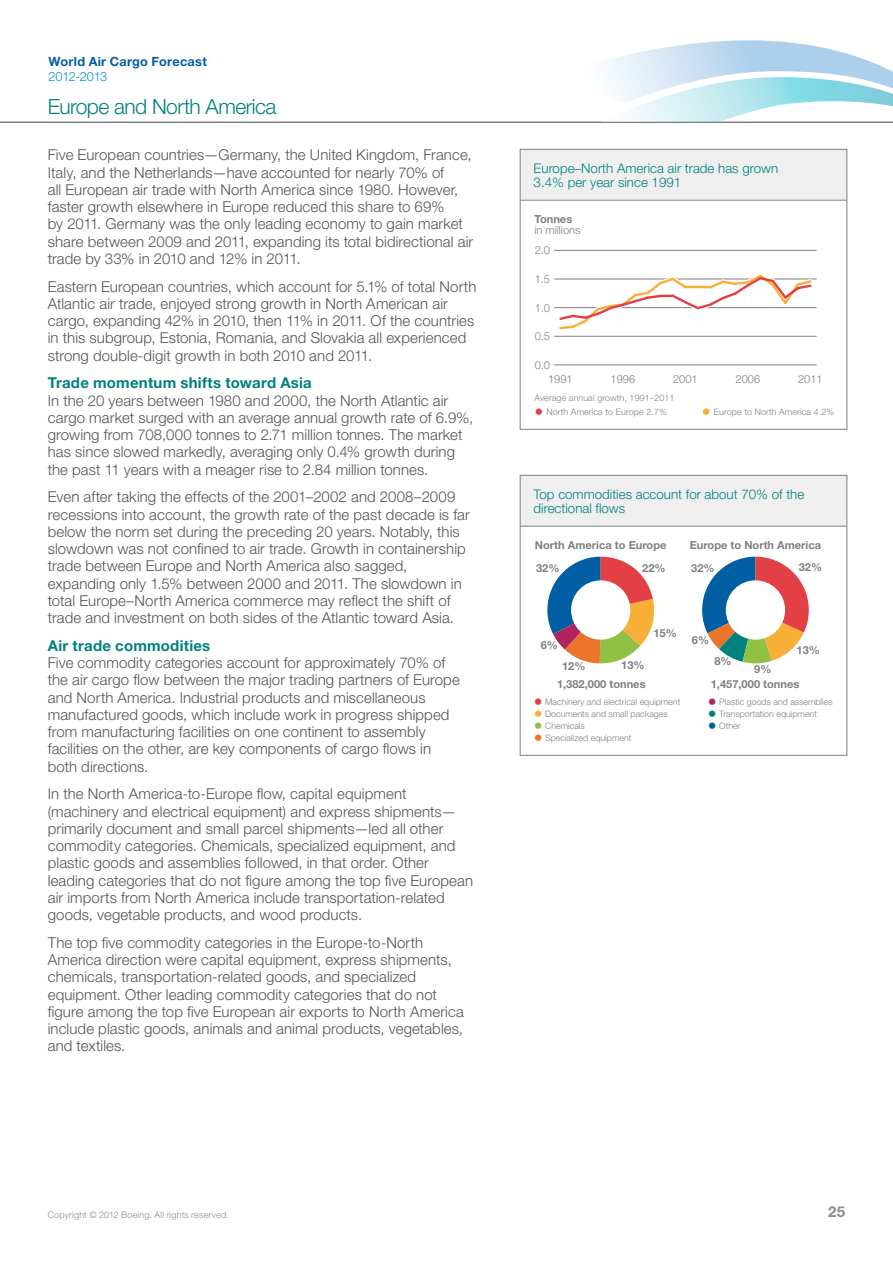
<style>
.page{position:relative;width:893px;height:1263px;background:#fff}
.page>*{position:absolute;margin:0;border:0;box-sizing:border-box;transform-origin:0 0}
.t1{font:300 21px "Helvetica Neue LT Std";letter-spacing:-.025em;color:#00817b}
.t2{font:300 15px/17.2px "Helvetica Neue LT Std";letter-spacing:.005em;color:#545455}
.t3{font:700 15px "Helvetica Neue LT Std";letter-spacing:.015em;color:#00817b}
.t4{font:700 15px "Helvetica Neue LT Std";color:#8d8c8f}
.t5{font:300 13.35px/14px "Helvetica Neue LT Std";color:#00817b}
.t6{font:700 12.75px "Helvetica Neue LT Std";letter-spacing:.02em;color:#005ea2}
.t7{font:300 12.75px "Helvetica Neue LT Std";letter-spacing:-.025em;color:#0095d2}
.t8{font:700 11.1px "Helvetica Neue LT Std";color:#807f83}
.t9{font:300 11.1px "Helvetica Neue LT Std";color:#807f83}
.t10{font:300 9px "Helvetica Neue LT Std";letter-spacing:.025em;color:#8d8c8f}
.t11{font:300 8.85px "Helvetica Neue LT Std";color:#807f83}
.s1{font-size:17.7px;color:#e24045}
.s2{font-size:17.7px;color:#f7af38}
.s3{font-size:17.7px;color:#90c044}
.s4{font-size:17.7px;color:#ea7429}
.s5{font-size:17.7px;color:#b02361}
.s6{font-size:17.7px;color:#00817b}
.s7{font-size:17.7px;color:#005ea2}
</style>
<div class="page">
<hr style="left:0;top:122px;width:893px;height:1px;background:#807f83">
<svg style="left:552px;top:40px;width:341px;height:82px"></svg>
<svg style="left:702px;top:557px;width:107px;height:107px"></svg>
<svg style="left:547px;top:557px;width:108px;height:107px"></svg>
<div style="left:520px;top:475px;width:327px;height:51px;background:#efefef"></div>
<hr style="left:520px;top:526px;width:327px;height:1px;background:#807f83">
<div style="left:520px;top:475px;width:327px;height:281px;border:1px solid #807f83"></div>
<div style="left:726px;top:580px;width:59px;height:60px;background:#fff;border-radius:50%"></div>
<div style="left:571px;top:580px;width:59px;height:60px;background:#fff;border-radius:50%"></div>
<hr style="left:554px;top:364px;width:263px;height:1px;background:#807f83">
<hr style="left:554px;top:336px;width:263px;height:1px;background:#807f83">
<hr style="left:554px;top:307px;width:263px;height:1px;background:#807f83">
<hr style="left:554px;top:279px;width:263px;height:1px;background:#807f83">
<hr style="left:554px;top:250px;width:263px;height:1px;background:#807f83">
<div style="left:520px;top:149px;width:327px;height:51px;background:#efefef"></div>
<hr style="left:520px;top:200px;width:327px;height:1px;background:#807f83">
<div style="left:520px;top:149px;width:327px;height:281px;border:1px solid #807f83"></div>
<svg style="left:555px;top:274px;width:261px;height:56px"></svg>
<p class="t6" style="left:49px;top:53px;width:160px">World Air Cargo Forecast</p>
<p class="t7" style="left:49px;top:68px;width:60px">2012-2013</p>
<h1 class="t1" style="left:48px;top:94px;width:230px">Europe and North America</h1>
<p class="t2" style="left:48px;top:146px;width:427px">Five European countries—Germany, the United Kingdom, France, Italy, and the Netherlands—have accounted for nearly 70% of<br>all European air trade with North America since 1980. However, faster growth elsewhere in Europe reduced this share to 69%<br>by 2011. Germany was the only leading economy to gain market share between 2009 and 2011, expanding its total bidirectional air trade by 33% in 2010 and 12% in 2011.</p>
<p class="t2" style="left:48px;top:277px;width:430px">Eastern European countries, which account for 5.1% of total North Atlantic air trade, enjoyed strong growth in North American air cargo, expanding 42% in 2010, then 11% in 2011. Of the countries in this subgroup, Estonia, Romania, and Slovakia all experienced strong double-digit growth in both 2010 and 2011.</p>
<p class="t3" style="left:48px;top:374px;width:266px">Trade momentum shifts toward Asia</p>
<p class="t2" style="left:48px;top:391px;width:427px">In the 20 years between 1980 and 2000, the North Atlantic air cargo market surged with an average annual growth rate of 6.9%, growing from 708,000 tonnes to 2.71 million tonnes. The market has since slowed markedly, averaging only 0.4% growth during the past 11 years with a meager rise to 2.84 million tonnes.</p>
<p class="t2" style="left:48px;top:488px;width:424px">Even after taking the effects of the 2001–2002 and 2008–2009 recessions into account, the growth rate of the past decade is far below the norm set during the preceding 20 years. Notably, this slowdown was not confined to air trade. Growth in containership trade between Europe and North America also sagged, expanding only 1.5% between 2000 and 2011. The slowdown in total Europe–North America commerce may reflect the shift of trade and investment on both sides of the Atlantic toward Asia.</p>
<p class="t3" style="left:48px;top:636px;width:164px">Air trade commodities</p>
<p class="t2" style="left:48px;top:654px;width:414px">Five commodity categories account for approximately 70% of the air cargo flow between the major trading partners of Europe and North America. Industrial products and miscellaneous manufactured goods, which include work in progress shipped from manufacturing facilities on one continent to assembly facilities on the other, are key components of cargo flows in both directions.</p>
<p class="t2" style="left:48px;top:785px;width:427px">In the North America-to-Europe flow, capital equipment (machinery and electrical equipment) and express shipments— primarily document and small parcel shipments—led all other commodity categories. Chemicals, specialized equipment, and plastic goods and assemblies followed, in that order. Other leading categories that do not figure among the top five European air imports from North America include transportation-related goods, vegetable products, and wood products.</p>
<p class="t2" style="left:48px;top:934px;width:417px">The top five commodity categories in the Europe-to-North America direction were capital equipment, express shipments, chemicals, transportation-related goods, and specialized equipment. Other leading commodity categories that do not figure among the top five European air exports to North America include plastic goods, animals and animal products, vegetables, and textiles.</p>
<p class="t5" style="left:534px;top:161px;width:246px">Europe–North America air trade has grown<br>3.4% per year since 1991</p>
<p class="t8" style="left:534px;top:212px;width:39px">Tonnes</p>
<p class="t9" style="left:534px;top:223px;width:48px">in millions</p>
<p class="t9" style="left:535px;top:244px;width:17px">2.0</p>
<p class="t9" style="left:535px;top:272px;width:17px">1.5</p>
<p class="t9" style="left:535px;top:301px;width:17px">1.0</p>
<p class="t9" style="left:535px;top:330px;width:17px">0.5</p>
<p class="t9" style="left:535px;top:358px;width:17px">0.0</p>
<p class="t9" style="left:548px;top:372px;width:26px">1991</p>
<p class="t9" style="left:611px;top:372px;width:26px">1996</p>
<p class="t9" style="left:673px;top:372px;width:26px">2001</p>
<p class="t9" style="left:735px;top:372px;width:26px">2006</p>
<p class="t9" style="left:798px;top:372px;width:26px">2011</p>
<p class="t11" style="left:534px;top:392px;width:141px">Average annual growth, 1991–2011</p>
<p class="t11" style="left:534px;top:406px;width:134px"><span class="s1">•</span> North America to Europe 2.7%</p>
<p class="t11" style="left:702px;top:406px;width:134px"><span class="s2">•</span> Europe to North America 4.2%</p>
<p class="t5" style="left:534px;top:487px;width:272px">Top commodities account for about 70% of the directional flows</p>
<p class="t8" style="left:535px;top:538px;width:133px">North America to Europe</p>
<p class="t8" style="left:690px;top:538px;width:133px">Europe to North America</p>
<p class="t8" style="left:536px;top:561px;width:25px">32%</p>
<p class="t8" style="left:642px;top:561px;width:25px">22%</p>
<p class="t8" style="left:691px;top:561px;width:25px">32%</p>
<p class="t8" style="left:799px;top:560px;width:25px">32%</p>
<p class="t8" style="left:541px;top:638px;width:19px">6%</p>
<p class="t8" style="left:653px;top:626px;width:25px">15%</p>
<p class="t8" style="left:692px;top:633px;width:19px">6%</p>
<p class="t8" style="left:796px;top:643px;width:25px">13%</p>
<p class="t8" style="left:562px;top:659px;width:25px">12%</p>
<p class="t8" style="left:621px;top:658px;width:25px">13%</p>
<p class="t8" style="left:714px;top:654px;width:19px">8%</p>
<p class="t8" style="left:754px;top:662px;width:19px">9%</p>
<p class="t8" style="left:557px;top:678px;width:90px">1,382,000 tonnes</p>
<p class="t8" style="left:711px;top:678px;width:90px">1,457,000 tonnes</p>
<p class="t11" style="left:534px;top:696px;width:148px"><span class="s1">•</span> Machinery and electrical equipment</p>
<p class="t11" style="left:534px;top:708px;width:136px"><span class="s2">•</span> Documents and small packages</p>
<p class="t11" style="left:534px;top:720px;width:53px"><span class="s3">•</span> Chemicals</p>
<p class="t11" style="left:534px;top:732px;width:99px"><span class="s4">•</span> Specialized equipment</p>
<p class="t11" style="left:708px;top:696px;width:126px"><span class="s5">•</span> Plastic goods and assemblies</p>
<p class="t11" style="left:708px;top:708px;width:111px"><span class="s6">•</span> Transportation equipment</p>
<p class="t11" style="left:708px;top:720px;width:34px"><span class="s7">•</span> Other</p>
<p class="t10" style="left:48px;top:1209px;width:183px">Copyright © 2012 Boeing. All rights reserved.</p>
<p class="t4" style="left:828px;top:1202px;width:19px">25</p>
</div>
